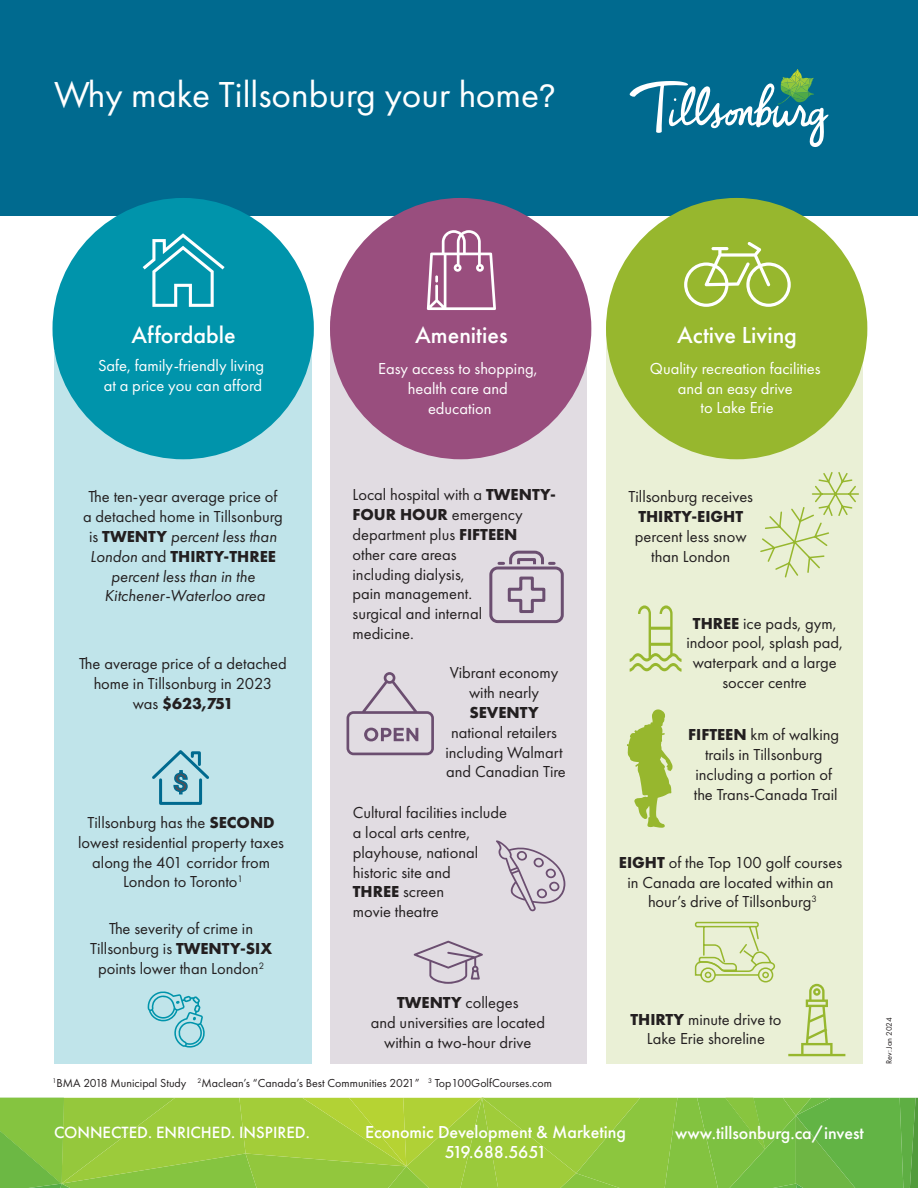
<style>
.page{position:relative;width:918px;height:1188px;background:#fff}
.page>*{position:absolute;margin:0;border:0;box-sizing:border-box;transform-origin:0 0}
.t1{font:37.5px "Futura PT";color:#fff}
.t2{font:500 24px "Futura PT";color:#fff}
.t3{font:500 18px "Futura PT";color:#fff}
.t4{font:500 18px "Futura PT";letter-spacing:-.025em;color:#fff}
.t5{font:500 16.8px "Futura PT";color:#fff}
.t6{font:16.5px/19.8px "Futura PT";color:#231f20;text-align:center}
.t7{font:16.5px "Futura PT";color:#fff}
.t8{font:italic 16.5px/19.8px "Futura PT";color:#231f20;text-align:center}
.t9{font:700 16.5px "Futura PT";letter-spacing:-.03em;color:#231f20}
.t10{font:12px "Futura PT";color:#231f20}
.t11{font:8.25px "Futura PT";letter-spacing:-.01em;color:#231f20}
.s1{font-family:"Neue Haas Unica W1 G";font-size:31.5px}
.s2{font-style:normal}
.s3{font-weight:700;font-style:normal}
.s4{font-weight:400}
.s5{font-weight:700}
</style>
<div class="page">
<div style="left:607px;top:326px;width:256px;height:738px;background:#eaf0d6"></div>
<svg style="left:760px;top:472px;width:99px;height:106px"></svg>
<div style="left:330px;top:317px;width:256px;height:747px;background:#e1dce2"></div>
<div style="left:54px;top:351px;width:258px;height:713px;background:#c0e4ea"></div>
<div style="left:0;top:0;width:918px;height:216px;background:#006a8f"></div>
<svg style="left:630px;top:69px;width:199px;height:78px"></svg>
<div style="left:52px;top:198px;width:262px;height:261px;background:#0094ab;border-radius:50%"></div>
<div style="left:330px;top:198px;width:261px;height:261px;background:#994e7e;border-radius:50%"></div>
<div style="left:606px;top:198px;width:261px;height:261px;background:#97b72e;border-radius:50%"></div>
<svg style="left:0;top:1098px;width:918px;height:90px;background:#8dc53e"></svg>
<svg style="left:143px;top:233px;width:82px;height:74px"></svg>
<svg style="left:684px;top:242px;width:107px;height:65px"></svg>
<svg style="left:788px;top:984px;width:57px;height:72px"></svg>
<svg style="left:630px;top:605px;width:52px;height:67px"></svg>
<svg style="left:427px;top:230px;width:69px;height:80px"></svg>
<svg style="left:489px;top:550px;width:75px;height:74px"></svg>
<svg style="left:347px;top:672px;width:87px;height:83px"></svg>
<svg style="left:414px;top:941px;width:69px;height:43px"></svg>
<svg style="left:627px;top:709px;width:46px;height:119px"></svg>
<svg style="left:147px;top:991px;width:58px;height:57px"></svg>
<svg style="left:694px;top:921px;width:82px;height:62px"></svg>
<svg style="left:152px;top:750px;width:57px;height:55px"></svg>
<svg style="left:496px;top:840px;width:69px;height:71px"></svg>
<p class="t1" style="left:54px;top:72px;width:503px">Why make Tillsonburg your home<span class="s1">?</span></p>
<p class="t2" style="left:131px;top:320px;width:106px">Affordable</p>
<p class="t2" style="left:415px;top:320px;width:94px">Amenities</p>
<p class="t2" style="left:677px;top:320px;width:121px">Active Living</p>
<p class="t7" style="left:98px;top:356px;width:168px">Safe, family-friendly living</p>
<p class="t7" style="left:104px;top:376px;width:160px">at a price you can afford</p>
<p class="t7" style="left:650px;top:358px;width:172px">Quality recreation facilities</p>
<p class="t7" style="left:678px;top:378px;width:117px">and an easy drive</p>
<p class="t7" style="left:701px;top:398px;width:75px">to Lake Erie</p>
<p class="t7" style="left:378px;top:359px;width:161px">Easy access to shopping,</p>
<p class="t7" style="left:408px;top:379px;width:102px">health care and</p>
<p class="t7" style="left:428px;top:398px;width:65px">education</p>
<p class="t8" style="left:83px;top:487px;width:201px"><span class="s2">The ten-year average price of a detached home in Tillsonburg is</span> <span class="s3">TWENTY</span> percent less than<br>London <span class="s2">and</span> <span class="s3">THIRTY-THREE </span>percent less than in the<br>Kitchener-Waterloo area</p>
<p class="t6" style="left:79px;top:654px;width:209px">The average price of a detached home in Tillsonburg in 2023</p>
<p class="t9" style="left:133px;top:693px;width:102px"><span class="s4">was</span> $623,751</p>
<p class="t6" style="left:78px;top:812px;width:207px">Tillsonburg has the <span class="s5">SECOND </span>lowest residential property taxes along the 401 corridor from</p>
<p class="t6" style="left:123px;top:872px;width:122px">London to Toronto<sup>1</sup></p>
<p class="t6" style="left:90px;top:919px;width:184px">The severity of crime in<br>Tillsonburg is <span class="s5">TWENTY-SIX </span>points lower than London<sup>2</sup></p>
<p class="t6" style="left:353px;top:485px;width:205px;text-align:left">Local hospital with a <span class="s5">TWENTY-<br>FOUR HOUR</span> emergency department plus <span class="s5">FIFTEEN</span></p>
<p class="t6" style="left:353px;top:544px;width:131px;text-align:left">other care areas including dialysis, pain management. surgical and internal medicine.</p>
<p class="t6" style="left:445px;top:663px;width:122px">Vibrant economy with nearly<br><span class="s5">SEVENTY </span>national retailers including Walmart and Canadian Tire</p>
<p class="t6" style="left:353px;top:803px;width:156px;text-align:left">Cultural facilities include a local arts centre, playhouse, national historic site and<br><span class="s5">THREE</span> screen<br>movie theatre</p>
<p class="t6" style="left:397px;top:993px;width:123px"><span class="s5">TWENTY</span> colleges</p>
<p class="t6" style="left:371px;top:1012px;width:176px">and universities are located</p>
<p class="t6" style="left:384px;top:1032px;width:149px">within a two-hour drive</p>
<p class="t10" style="left:52px;top:1076px;width:501px"><sup>1</sup>BMA 2018 Municipal Study <sup>2</sup>Maclean’s “Canada’s Best Communities 2021” <sup>3</sup> Top100GolfCourses.com</p>
<p class="t6" style="left:628px;top:487px;width:126px">Tillsonburg receives<br><span class="s5">THIRTY-EIGHT </span>percent less snow than London</p>
<p class="t6" style="left:686px;top:613px;width:158px"><span class="s5">THREE</span> ice pads, gym, indoor pool, splash pad, waterpark and a large soccer centre</p>
<p class="t6" style="left:688px;top:725px;width:152px"><span class="s5">FIFTEEN</span> km of walking trails in Tillsonburg</p>
<p class="t6" style="left:694px;top:765px;width:145px;text-align:left">including a portion of the Trans-Canada Trail</p>
<p class="t6" style="left:619px;top:852px;width:225px"><span class="s5">EIGHT</span> of the Top 100 golf courses in Canada are located within an hour’s drive of Tillsonburg<sup>3</sup></p>
<p class="t6" style="left:630px;top:1009px;width:153px"><span class="s5">THIRTY</span> minute drive to<br>Lake Erie shoreline</p>
<p class="t5" style="left:54px;top:1122px;width:257px">CONNECTED. ENRICHED. INSPIRED.</p>
<p class="t3" style="left:365px;top:1122px;width:262px">Economic Development &amp; Marketing</p>
<p class="t3" style="left:675px;top:1122px;width:190px">www.tillsonburg.ca/invest</p>
<p class="t4" style="left:445px;top:1141px;width:103px">519.688.5651</p>
<p class="t11" style="left:884px;top:1064px;width:48px;rotate:-90deg">Rev: Jan 2024</p>
</div>
